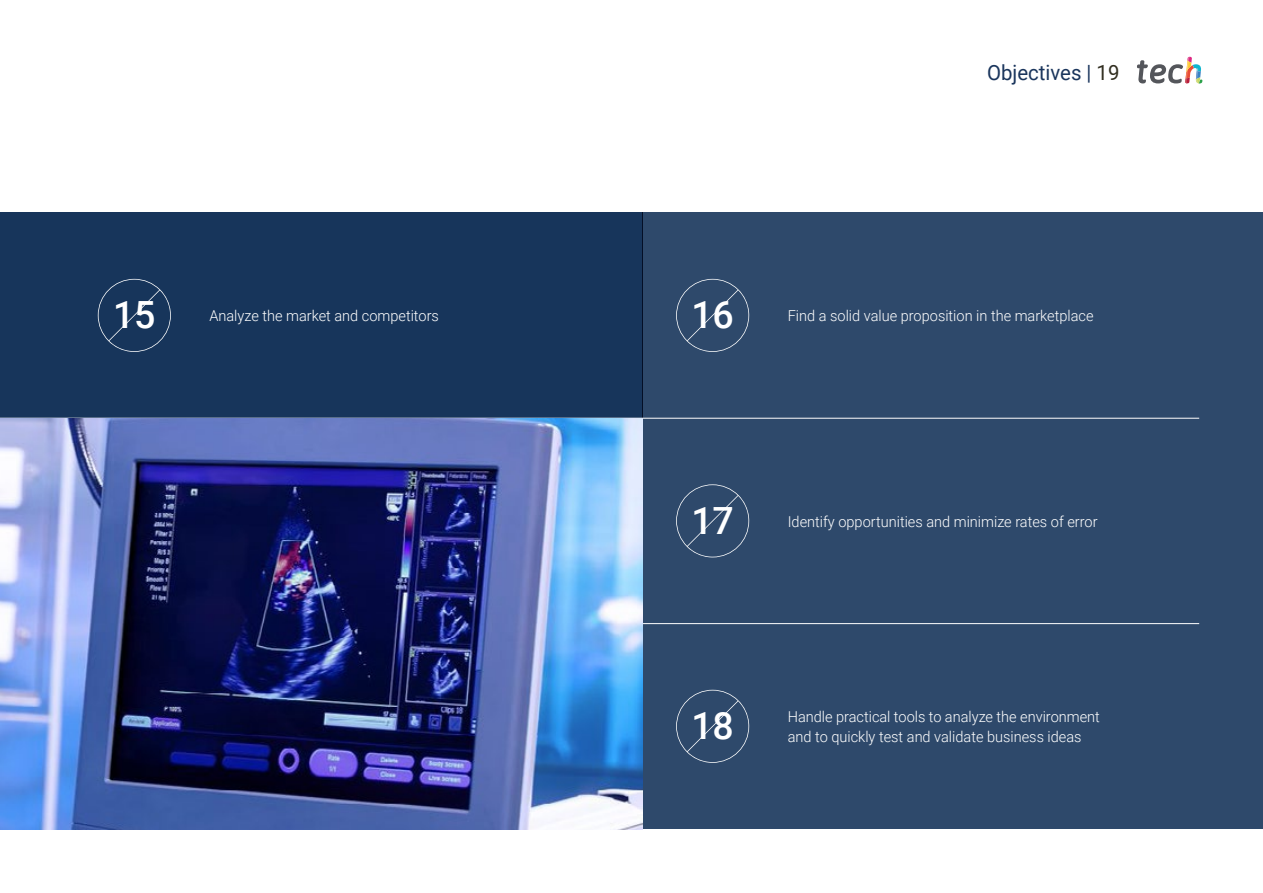
<style>
.page{position:relative;width:1263px;height:893px;background:#fff}
.page>*{position:absolute;margin:0;border:0;box-sizing:border-box;transform-origin:0 0}
.t1{font:500 37.5px "Roboto";color:#fff}
.t2{font:21px "Roboto";color:#1a355c}
.t3{font:300 15px/19.5px "Roboto";color:#fff}
.s1{color:#312e20}
</style>
<div class="page">
<svg style="left:1137px;top:57px;width:65px;height:27px"></svg>
<div style="left:0;top:213px;width:642px;height:616px;background:#17355b"></div>
<div style="left:642px;top:213px;width:621px;height:616px;background:#2e496b"></div>
<hr style="left:0;top:418px;width:1199px;height:1px;background:#fff">
<hr style="left:0;top:623px;width:1199px;height:1px;background:#fff">
<img style="left:0;top:418px;width:642px;height:411px">
<svg style="left:98px;top:279px;width:73px;height:73px"></svg>
<svg style="left:676px;top:279px;width:73px;height:73px"></svg>
<svg style="left:676px;top:484px;width:73px;height:73px"></svg>
<svg style="left:676px;top:690px;width:73px;height:73px"></svg>
<h2 class="t2" style="left:987px;top:57px;width:134px">Objectives | <span class="s1">19</span></h2>
<h1 class="t1" style="left:113px;top:288px;width:44px">15</h1>
<h1 class="t1" style="left:691px;top:288px;width:44px">16</h1>
<p class="t3" style="left:209px;top:305px;width:231px">Analyze the market and competitors</p>
<p class="t3" style="left:788px;top:305px;width:307px">Find a solid value proposition in the marketplace</p>
<h1 class="t1" style="left:691px;top:494px;width:44px">17</h1>
<p class="t3" style="left:788px;top:511px;width:311px">Identify opportunities and minimize rates of error</p>
<h1 class="t1" style="left:691px;top:699px;width:44px">18</h1>
<p class="t3" style="left:788px;top:706px;width:314px">Handle practical tools to analyze the environment and to quickly test and validate business ideas</p>
</div>
